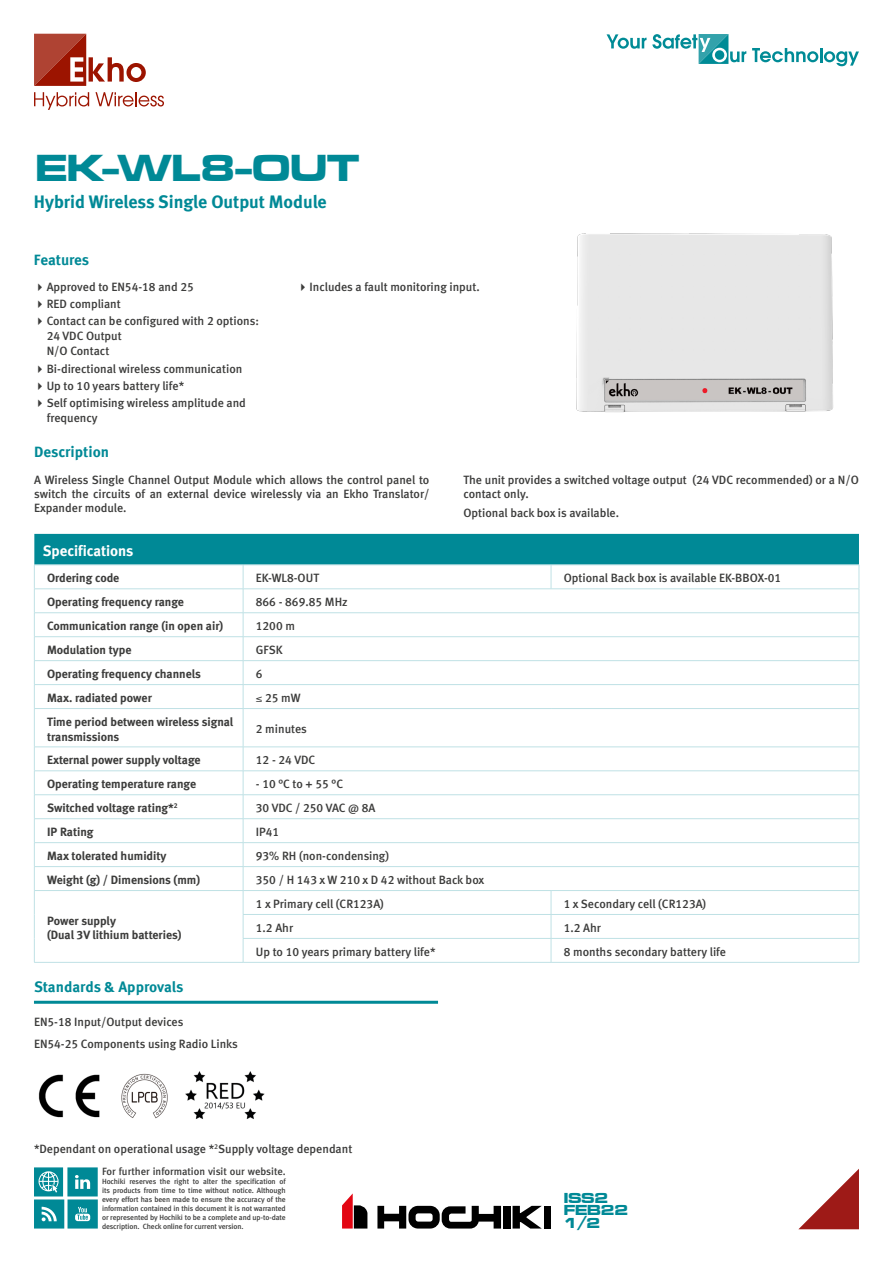
<style>
.page{position:relative;width:893px;height:1263px;background:#fff}
.page>*{position:absolute;margin:0;border:0;box-sizing:border-box;transform-origin:0 0}
.t1{font:39px "Microgramma D Bold Exte";color:#008996}
.Product_description{font:18px "Meta Bold CE Lf";color:#008996}
.t2{font:700 15px "Meta Pro";letter-spacing:-.005em;color:#008996}
.t3{font:15px "Meta Bold CE Lf";color:#fff}
.t4{font:15px/12.8px "Microgramma D Bold Exte";color:#008996}
.Table_body_text{font:12px/15px "Meta Medium CELF";color:#3c3c3b}
.Table_-_Headers{font:12px/14.4px "Meta Bold CE Lf";color:#3c3c3b}
.t5{font:10.5px "Meta Medium CELF";color:#3c3c3b}
.t6{font:7.5px/9px "Meta Medium CELF";letter-spacing:-.01em;color:#3c3c3b;text-align:justify}
</style>
<div class="page">
<svg style="left:342px;top:1193px;width:25px;height:35px"></svg>
<svg style="left:377px;top:1206px;width:124px;height:22px"></svg>
<div style="left:503px;top:1206px;width:8px;height:22px;background:#000"></div>
<svg style="left:513px;top:1206px;width:29px;height:22px"></svg>
<div style="left:544px;top:1206px;width:7px;height:22px;background:#000"></div>
<svg style="left:34px;top:1167px;width:64px;height:61px;background:#3da5af"></svg>
<svg style="left:798px;top:1169px;width:61px;height:60px"></svg>
<svg style="left:34px;top:34px;width:112px;height:52px"></svg>
<svg style="left:34px;top:92px;width:55px;height:18px"></svg>
<svg style="left:95px;top:92px;width:69px;height:14px"></svg>
<svg style="left:752px;top:48px;width:107px;height:18px"></svg>
<svg style="left:607px;top:34px;width:39px;height:15px"></svg>
<svg style="left:652px;top:34px;width:94px;height:30px"></svg>
<img style="left:576px;top:233px;width:257px;height:180px">
<hr style="left:34px;top:1001px;width:404px;height:3px;background:#008996">
<img style="left:121px;top:1073px;width:47px;height:45px">
<img style="left:38px;top:1074px;width:62px;height:44px">
<img style="left:185px;top:1071px;width:80px;height:48px">
<svg style="left:35px;top:709px;width:824px;height:253px"></svg>
<hr style="left:34px;top:708px;width:209px;height:1px;background:#bfe1e5">
<hr style="left:243px;top:708px;width:308px;height:1px;background:#bfe1e5">
<hr style="left:551px;top:708px;width:308px;height:1px;background:#bfe1e5">
<hr style="left:34px;top:747px;width:209px;height:1px;background:#bfe1e5">
<hr style="left:243px;top:747px;width:308px;height:1px;background:#bfe1e5">
<hr style="left:551px;top:747px;width:308px;height:1px;background:#bfe1e5">
<hr style="left:34px;top:770px;width:209px;height:1px;background:#bfe1e5">
<hr style="left:243px;top:770px;width:308px;height:1px;background:#bfe1e5">
<hr style="left:551px;top:770px;width:308px;height:1px;background:#bfe1e5">
<hr style="left:34px;top:962px;width:209px;height:1px;background:#bfe1e5">
<hr style="left:243px;top:962px;width:308px;height:1px;background:#bfe1e5">
<hr style="left:551px;top:962px;width:308px;height:1px;background:#bfe1e5">
<hr style="left:34px;top:794px;width:209px;height:1px;background:#bfe1e5">
<hr style="left:243px;top:794px;width:308px;height:1px;background:#bfe1e5">
<hr style="left:551px;top:794px;width:308px;height:1px;background:#bfe1e5">
<hr style="left:34px;top:818px;width:209px;height:1px;background:#bfe1e5">
<hr style="left:243px;top:818px;width:308px;height:1px;background:#bfe1e5">
<hr style="left:551px;top:818px;width:308px;height:1px;background:#bfe1e5">
<hr style="left:34px;top:842px;width:209px;height:1px;background:#bfe1e5">
<hr style="left:243px;top:842px;width:308px;height:1px;background:#bfe1e5">
<hr style="left:551px;top:842px;width:308px;height:1px;background:#bfe1e5">
<hr style="left:34px;top:866px;width:209px;height:1px;background:#bfe1e5">
<hr style="left:243px;top:866px;width:308px;height:1px;background:#bfe1e5">
<hr style="left:551px;top:866px;width:308px;height:1px;background:#bfe1e5">
<svg style="left:34px;top:534px;width:826px;height:174px"></svg>
<hr style="left:34px;top:709px;width:1px;height:38px;background:#bfe1e5">
<hr style="left:243px;top:709px;width:1px;height:38px;background:#bfe1e5">
<hr style="left:859px;top:709px;width:1px;height:38px;background:#bfe1e5">
<hr style="left:34px;top:890px;width:209px;height:1px;background:#bfe1e5">
<hr style="left:243px;top:890px;width:308px;height:1px;background:#bfe1e5">
<hr style="left:551px;top:890px;width:308px;height:1px;background:#bfe1e5">
<hr style="left:243px;top:914px;width:308px;height:1px;background:#bfe1e5">
<hr style="left:551px;top:914px;width:308px;height:1px;background:#bfe1e5">
<svg style="left:34px;top:748px;width:1px;height:214px"></svg>
<hr style="left:243px;top:938px;width:308px;height:1px;background:#bfe1e5">
<svg style="left:243px;top:747px;width:1px;height:215px"></svg>
<hr style="left:551px;top:938px;width:308px;height:1px;background:#bfe1e5">
<svg style="left:551px;top:891px;width:1px;height:71px"></svg>
<svg style="left:859px;top:747px;width:1px;height:215px"></svg>
<p class="t1" style="left:35px;top:141px;width:325px">EK-WL8-OUT</p>
<p class="Product_description" style="left:34px;top:190px;width:294px">Hybrid Wireless Single Output Module</p>
<p class="t2" style="left:34px;top:248px;width:57px">Features</p>
<p class="Table_body_text" style="left:47px;top:280px;width:149px">Approved to EN54-18 and 25</p>
<p class="Table_body_text" style="left:47px;top:297px;width:76px">RED compliant</p>
<p class="Table_body_text" style="left:47px;top:314px;width:214px">Contact can be configured with 2 options:<br>24 VDC Output<br>N/O Contact</p>
<p class="Table_body_text" style="left:47px;top:361px;width:197px">Bi-directional wireless communication</p>
<p class="Table_body_text" style="left:47px;top:378px;width:139px">Up to 10 years battery life*</p>
<p class="Table_body_text" style="left:47px;top:395px;width:201px">Self optimising wireless amplitude and frequency</p>
<p class="t2" style="left:34px;top:440px;width:77px">Description</p>
<p class="Table_body_text" style="left:309px;top:280px;width:172px">Includes a fault monitoring input.</p>
<p class="Table_body_text" style="left:34px;top:472px;width:397px;line-height:14.4px;text-align:justify">A Wireless Single Channel Output Module which allows the control panel to switch the circuits of an external device wirelessly via an Ekho Translator/ Expander module.</p>
<p class="Table_body_text" style="left:463px;top:472px;width:397px;line-height:14.4px">The unit provides a switched voltage output (24 VDC recommended) or a N/O contact only.</p>
<p class="Table_body_text" style="left:463px;top:505px;width:157px">Optional back box is available.</p>
<p class="t3" style="left:43px;top:542px;width:92px">Specifications</p>
<p class="Table_-_Headers" style="left:47px;top:571px;width:74px">Ordering code</p>
<p class="Table_body_text" style="left:256px;top:571px;width:65px">EK-WL8-OUT</p>
<p class="Table_body_text" style="left:564px;top:571px;width:219px">Optional Back box is available EK-BBOX-01</p>
<p class="Table_-_Headers" style="left:47px;top:595px;width:138px">Operating frequency range</p>
<p class="Table_body_text" style="left:256px;top:595px;width:93px">866 - 869.85 MHz</p>
<p class="Table_-_Headers" style="left:47px;top:619px;width:178px">Communication range (in open air)</p>
<p class="Table_body_text" style="left:256px;top:619px;width:41px">1200 m</p>
<p class="Table_-_Headers" style="left:47px;top:643px;width:86px">Modulation type</p>
<p class="Table_body_text" style="left:256px;top:643px;width:28px">GFSK</p>
<p class="Table_-_Headers" style="left:47px;top:667px;width:155px">Operating frequency channels</p>
<p class="Table_body_text" style="left:256px;top:667px;width:8px">6</p>
<p class="Table_-_Headers" style="left:47px;top:691px;width:106px">Max. radiated power</p>
<p class="Table_body_text" style="left:256px;top:690px;width:46px">≤ 25 mW</p>
<p class="Table_-_Headers" style="left:47px;top:715px;width:188px">Time period between wireless signal transmissions</p>
<p class="Table_body_text" style="left:256px;top:722px;width:52px">2 minutes</p>
<p class="Table_-_Headers" style="left:47px;top:753px;width:155px">External power supply voltage</p>
<p class="Table_body_text" style="left:256px;top:753px;width:61px">12 - 24 VDC</p>
<p class="Table_-_Headers" style="left:47px;top:777px;width:150px">Operating temperature range</p>
<p class="Table_body_text" style="left:256px;top:777px;width:89px">-10°Cto+55°C</p>
<p class="Table_-_Headers" style="left:47px;top:801px;width:132px">Switched voltage rating*<sup>2</sup></p>
<p class="Table_body_text" style="left:256px;top:801px;width:121px">30 VDC / 250 VAC @ 8A</p>
<p class="Table_-_Headers" style="left:47px;top:825px;width:48px">IP Rating</p>
<p class="Table_body_text" style="left:256px;top:825px;width:25px">IP41</p>
<p class="Table_-_Headers" style="left:47px;top:849px;width:121px">Max tolerated humidity</p>
<p class="Table_body_text" style="left:256px;top:849px;width:135px">93% RH (non-condensing)</p>
<p class="Table_-_Headers" style="left:47px;top:873px;width:155px">Weight (g) / Dimensions (mm)</p>
<p class="Table_body_text" style="left:256px;top:872px;width:230px">350 / H 143 x W 210 x D 42 without Back box</p>
<p class="Table_-_Headers" style="left:47px;top:913px;width:70px">Power supply</p>
<p class="Table_-_Headers" style="left:47px;top:928px;width:136px">(Dual 3V lithium batteries)</p>
<p class="Table_body_text" style="left:256px;top:896px;width:130px">1 x Primary cell (CR123A)</p>
<p class="Table_body_text" style="left:564px;top:896px;width:144px">1 x Secondary cell (CR123A)</p>
<p class="Table_body_text" style="left:256px;top:920px;width:39px">1.2 Ahr</p>
<p class="Table_body_text" style="left:564px;top:920px;width:39px">1.2 Ahr</p>
<p class="Table_body_text" style="left:256px;top:944px;width:181px">Up to 10 years primary battery life*</p>
<p class="Table_body_text" style="left:564px;top:944px;width:164px">8 months secondary battery life</p>
<p class="t2" style="left:34px;top:975px;width:151px">Standards &amp; Approvals</p>
<p class="Table_body_text" style="left:34px;top:1014px;width:151px">EN5-18 Input/Output devices</p>
<p class="Table_body_text" style="left:34px;top:1037px;width:205px">EN54-25 Components using Radio Links</p>
<p class="Table_body_text" style="left:34px;top:1141px;width:320px">*Dependant on operational usage *<sup>2</sup>Supply voltage dependant</p>
<p class="t5" style="left:102px;top:1164px;width:185px">For further information visit our website.</p>
<p class="t6" style="left:102px;top:1176px;width:185px">Hochiki reserves the right to alter the specification of its products from time to time without notice. Although every effort has been made to ensure the accuracy of the information contained in this document it is not warranted or represented by Hochiki to be a complete and up-to-date description. Check online for current version.</p>
<p class="t4" style="left:564px;top:1191px;width:66px">ISS2<br>FEB22</p>
<p class="t4" style="left:564px;top:1216px;width:38px">1/2</p>
</div>
